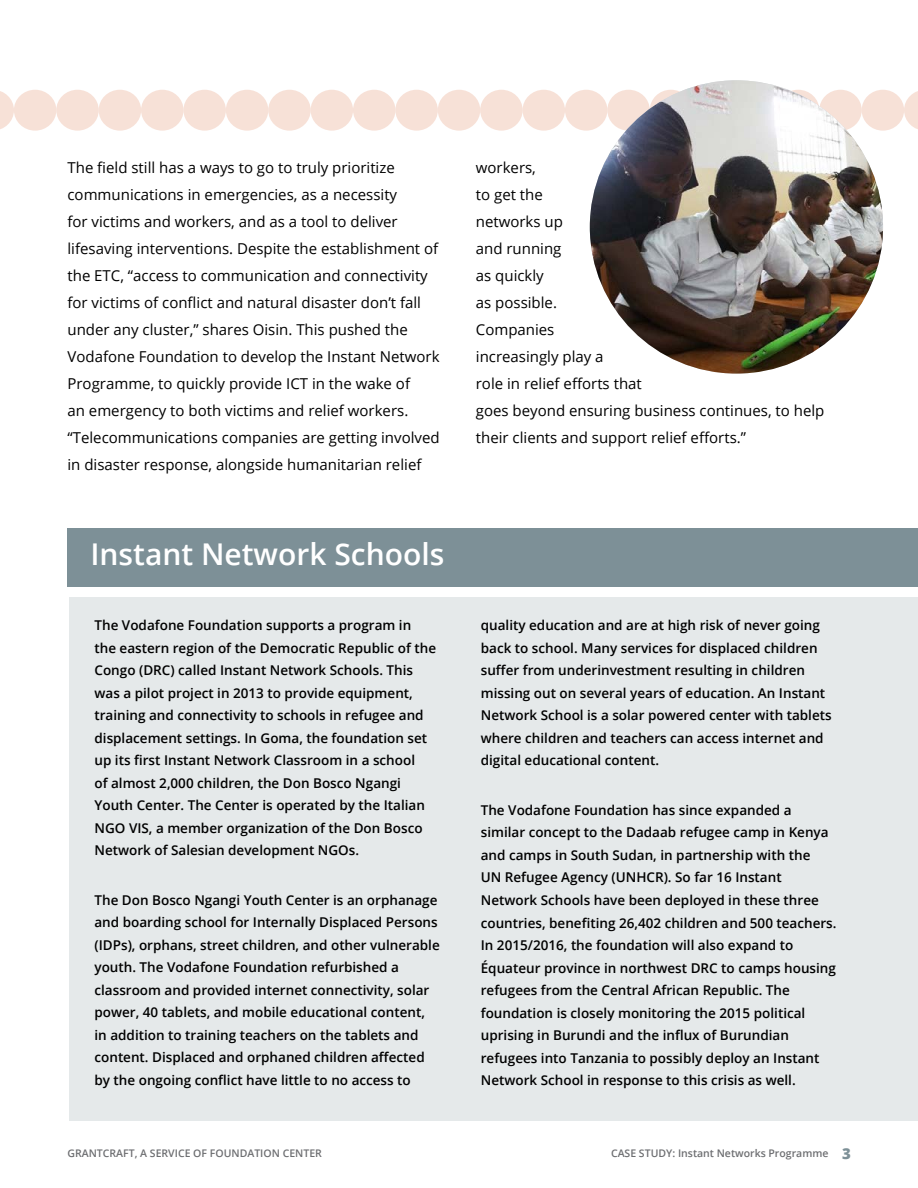
<style>
.page{position:relative;width:918px;height:1188px;background:#fff}
.page>*{position:absolute;margin:0;border:0;box-sizing:border-box;transform-origin:0 0}
.t1{font:600 30px "Open Sans";color:#fff}
.t2{font:15px/27px "Open Sans";color:#000}
.t3{font:600 13.5px/22.5px "Open Sans";color:#000}
.t4{font:600 10.5px "Open Sans";color:#6d6e71}
.s1{font-weight:800;font-size:15px;color:#7d9097}
</style>
<div class="page">
<div style="left:69px;top:597px;width:849px;height:523px;background:#e5e9ea"></div>
<div style="left:68px;top:529px;width:850px;height:58px;background:#7d9097"></div>
<div style="left:353px;top:90px;width:42px;height:41px;background:#f7e1d7;border-radius:50%"></div>
<div style="left:311px;top:90px;width:42px;height:41px;background:#f7e1d7;border-radius:50%"></div>
<div style="left:268px;top:90px;width:43px;height:41px;background:#f7e1d7;border-radius:50%"></div>
<div style="left:226px;top:90px;width:42px;height:41px;background:#f7e1d7;border-radius:50%"></div>
<div style="left:183px;top:90px;width:43px;height:41px;background:#f7e1d7;border-radius:50%"></div>
<div style="left:141px;top:90px;width:43px;height:41px;background:#f7e1d7;border-radius:50%"></div>
<div style="left:99px;top:90px;width:42px;height:41px;background:#f7e1d7;border-radius:50%"></div>
<div style="left:56px;top:90px;width:43px;height:41px;background:#f7e1d7;border-radius:50%"></div>
<div style="left:14px;top:90px;width:42px;height:41px;background:#f7e1d7;border-radius:50%"></div>
<svg style="left:0;top:91px;width:14px;height:38px"></svg>
<div style="left:777px;top:90px;width:42px;height:41px;background:#f7e1d7;border-radius:50%"></div>
<div style="left:650px;top:90px;width:42px;height:41px;background:#f7e1d7;border-radius:50%"></div>
<div style="left:607px;top:90px;width:43px;height:41px;background:#f7e1d7;border-radius:50%"></div>
<div style="left:565px;top:90px;width:42px;height:41px;background:#f7e1d7;border-radius:50%"></div>
<div style="left:523px;top:90px;width:42px;height:41px;background:#f7e1d7;border-radius:50%"></div>
<div style="left:480px;top:90px;width:43px;height:41px;background:#f7e1d7;border-radius:50%"></div>
<div style="left:438px;top:90px;width:42px;height:41px;background:#f7e1d7;border-radius:50%"></div>
<div style="left:395px;top:90px;width:43px;height:41px;background:#f7e1d7;border-radius:50%"></div>
<svg style="left:904px;top:91px;width:14px;height:38px"></svg>
<div style="left:862px;top:90px;width:42px;height:41px;background:#f7e1d7;border-radius:50%"></div>
<div style="left:819px;top:90px;width:43px;height:41px;background:#f7e1d7;border-radius:50%"></div>
<img style="left:590px;top:80px;width:293px;height:294px;border-radius:147px">
<p class="t2" style="left:68px;top:154px;width:374px">The field still has a ways to go to truly prioritize communications in emergencies, as a necessity<br>for victims and workers, and as a tool to deliver lifesaving interventions. Despite the establishment of the ETC, “access to communication and connectivity for victims of conflict and natural disaster don’t fall under any cluster,” shares Oisin. This pushed the Vodafone Foundation to develop the Instant Network Programme, to quickly provide ICT in the wake of<br>an emergency to both victims and relief workers. “Telecommunications companies are getting involved in disaster response, alongside humanitarian relief</p>
<p class="t2" style="left:476px;top:154px;width:350px">workers,<br>to get the<br>networks up<br>and running<br>as quickly<br>as possible.<br>Companies<br>increasingly play a<br>role in relief efforts that<br>goes beyond ensuring business continues, to help their clients and support relief efforts.”</p>
<h1 class="t1" style="left:90px;top:534px;width:355px">Instant Network Schools</h1>
<p class="t3" style="left:94px;top:614px;width:343px">The Vodafone Foundation supports a program in the eastern region of the Democratic Republic of the Congo (DRC) called Instant Network Schools. This was a pilot project in 2013 to provide equipment, training and connectivity to schools in refugee and displacement settings. In Goma, the foundation set up its first Instant Network Classroom in a school<br>of almost 2,000 children, the Don Bosco Ngangi Youth Center. The Center is operated by the Italian NGO VIS, a member organization of the Don Bosco Network of Salesian development NGOs.</p>
<p class="t3" style="left:94px;top:888px;width:347px">The Don Bosco Ngangi Youth Center is an orphanage and boarding school for Internally Displaced Persons (IDPs), orphans, street children, and other vulnerable youth. The Vodafone Foundation refurbished a classroom and provided internet connectivity, solar power, 40 tablets, and mobile educational content, in addition to training teachers on the tablets and content. Displaced and orphaned children affected by the ongoing conflict have little to no access to</p>
<p class="t3" style="left:481px;top:614px;width:352px">quality education and are at high risk of never going back to school. Many services for displaced children suffer from underinvestment resulting in children missing out on several years of education. An Instant Network School is a solar powered center with tablets where children and teachers can access internet and digital educational content.</p>
<p class="t3" style="left:481px;top:799px;width:357px">The Vodafone Foundation has since expanded a similar concept to the Dadaab refugee camp in Kenya and camps in South Sudan, in partnership with the<br>UN Refugee Agency (UNHCR). So far 16 Instant Network Schools have been deployed in these three countries, benefiting 26,402 children and 500 teachers.<br>In 2015/2016, the foundation will also expand to Équateur province in northwest DRC to camps housing refugees from the Central African Republic. The foundation is closely monitoring the 2015 political uprising in Burundi and the influx of Burundian refugees into Tanzania to possibly deploy an Instant Network School in response to this crisis as well.</p>
<p class="t4" style="left:68px;top:1146px;width:256px">GRANTCRAFT, A SERVICE OF FOUNDATION CENTER</p>
<p class="t4" style="left:611px;top:1146px;width:241px">CASE STUDY: Instant Networks Programme <span class="s1">3</span></p>
</div>
